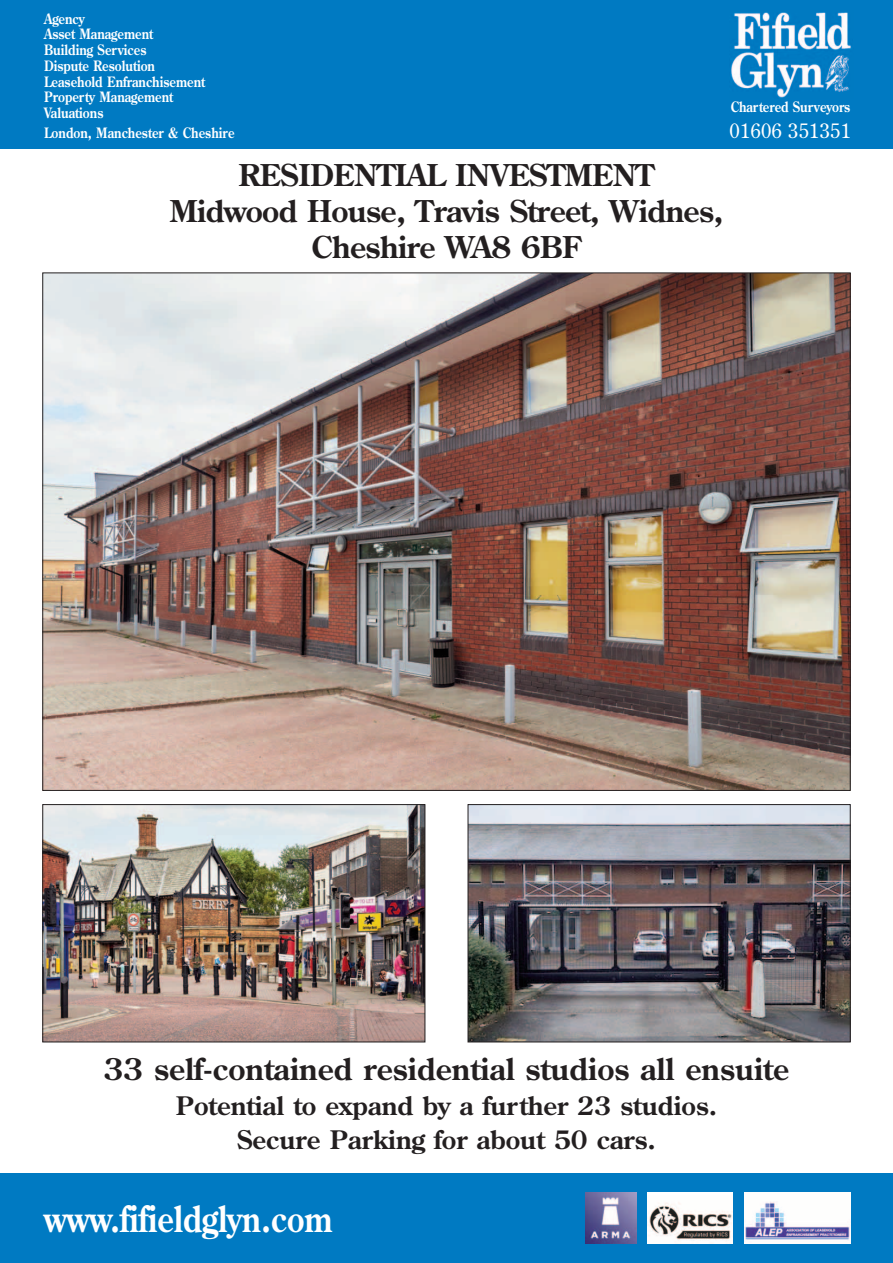
<style>
.page{position:relative;width:893px;height:1263px;background:#fff}
.page>*{position:absolute;margin:0;border:0;box-sizing:border-box;transform-origin:0 0}
.t1{font:700 36px "Century Old Style";color:#fff;scale:.85 1}
.t2{font:700 30px/36px "Century Old Style";letter-spacing:-.02em;color:#231f20;text-align:center}
.t3{font:700 30px "Century Old Style";color:#231f20}
.t4{font:700 25.5px "Century Old Style";color:#231f20}
.t5{font:20.25px "Century Old Style";letter-spacing:.02em;color:#fff}
.t6{font:700 14.25px/15.8px "Century Old Style";color:#fff;scale:.85 1}
</style>
<div class="page">
<div style="left:0;top:0;width:893px;height:149px;background:#007ac2"></div>
<img style="left:731px;top:12px;width:120px;height:86px">
<div style="left:0;top:1174px;width:893px;height:89px;background:#007ac2"></div>
<img style="left:744px;top:1193px;width:106px;height:51px">
<div style="left:648px;top:1193px;width:85px;height:51px;background:#fff"></div>
<img style="left:648px;top:1202px;width:85px;height:40px">
<img style="left:585px;top:1193px;width:51px;height:51px">
<img style="left:45px;top:275px;width:803px;height:514px">
<img style="left:45px;top:806px;width:378px;height:234px">
<div style="left:43px;top:804px;width:382px;height:238px;border:1px solid #231f20"></div>
<img style="left:470px;top:806px;width:378px;height:234px">
<div style="left:468px;top:804px;width:382px;height:238px;border:1px solid #231f20"></div>
<p class="t6" style="left:44px;top:12px;width:191px">Agency<br>Asset Management<br>Building Services<br>Dispute Resolution<br>Leasehold Enfranchisement<br>Property Management<br>Valuations</p>
<p class="t6" style="left:44px;top:126px;width:226px">London, Manchester &amp; Cheshire</p>
<p class="t6" style="left:731px;top:100px;width:142px">Chartered Surveyors</p>
<p class="t5" style="left:729px;top:123px;width:123px">01606 351351</p>
<p class="t2" style="left:239px;top:159px;width:417px">RESIDENTIAL INVESTMENT</p>
<p class="t2" style="left:170px;top:195px;width:555px">Midwood House, Travis Street, Widnes,<br>Cheshire WA8 6BF</p>
<p class="t3" style="left:104px;top:1058px;width:687px">33 self-contained residential studios all ensuite</p>
<p class="t4" style="left:176px;top:1096px;width:543px">Potential to expand by a further 23 studios.</p>
<p class="t4" style="left:237px;top:1130px;width:420px">Secure Parking for about 50 cars.</p>
<p class="t1" style="left:44px;top:1205px;width:341px">www.fifieldglyn.com</p>
</div>
